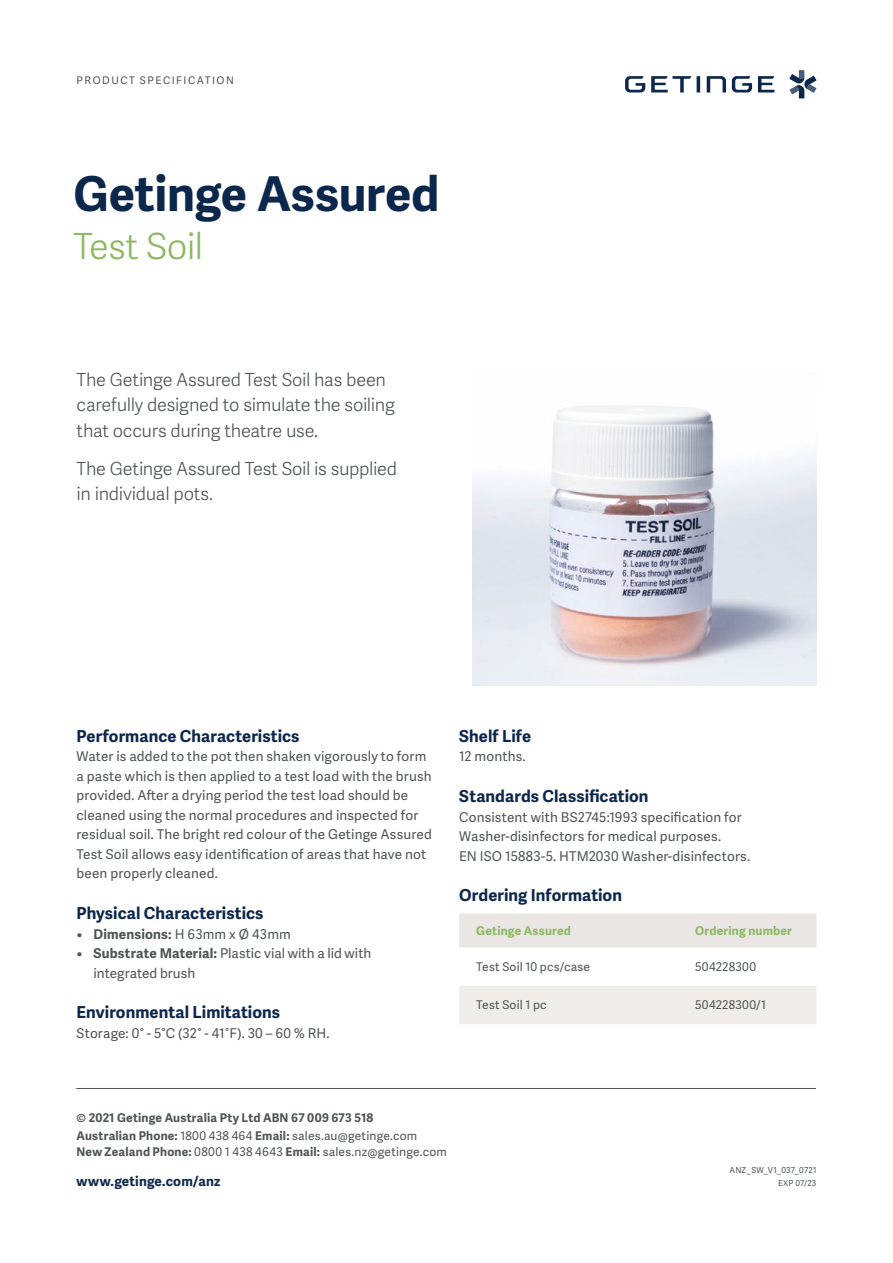
<style>
.page{position:relative;width:893px;height:1263px;background:#fff}
.page>*{position:absolute;margin:0;border:0;box-sizing:border-box;transform-origin:0 0}
.t1{font:700 48px "Adelle Sans";letter-spacing:-.005em;color:#0c274c}
.t2{font:300 36px "Adelle Sans";letter-spacing:-.02em;color:#8cb861}
.t3{font:300 18px/25.5px "Adelle Sans";letter-spacing:-.015em;color:#505353}
.t4{font:700 16.5px "Adelle Sans";letter-spacing:.005em;color:#0c274c}
.t5{font:13.5px/19.5px "Adelle Sans";letter-spacing:.01em;color:#505353}
.t6{font:700 13.5px "Adelle Sans";letter-spacing:.01em;color:#505353}
.t7{font:700 13.5px "Adelle Sans";letter-spacing:.01em;color:#0c274c}
.t8{font:12px "Adelle Sans";letter-spacing:.02em;color:#505353}
.t9{font:700 12px/18px "Adelle Sans";letter-spacing:.015em;color:#505353}
.t10{font:700 12px "Adelle Sans";letter-spacing:.015em;color:#8cb861}
.t11{font:10.5px "Adelle Sans";letter-spacing:.145em;color:#505353}
.t12{font:8.25px/13.5px "Adelle Sans";letter-spacing:.025em;color:#505353;text-align:right}
.s1{font-weight:400}
.s2{font-weight:700}
</style>
<div class="page">
<img style="left:472px;top:405px;width:344px;height:280px">
<svg style="left:789px;top:70px;width:27px;height:28px"></svg>
<svg style="left:758px;top:76px;width:16px;height:16px"></svg>
<svg style="left:651px;top:76px;width:40px;height:16px"></svg>
<svg style="left:697px;top:76px;width:3px;height:16px"></svg>
<svg style="left:625px;top:76px;width:20px;height:16px"></svg>
<svg style="left:732px;top:76px;width:20px;height:16px"></svg>
<svg style="left:707px;top:76px;width:19px;height:16px"></svg>
<hr style="left:76px;top:1088px;width:740px;height:1px;background:#505353">
<div style="left:459px;top:913px;width:357px;height:34px;background:#eae6e4"></div>
<div style="left:459px;top:986px;width:357px;height:38px;background:#efecea"></div>
<p class="t11" style="left:77px;top:75px;width:159px">PRODUCT SPECIFICATION</p>
<h1 class="t1" style="left:73px;top:165px;width:368px">Getinge Assured</h1>
<h2 class="t2" style="left:73px;top:226px;width:131px">Test Soil</h2>
<h3 class="t3" style="left:77px;top:367px;width:320px">The Getinge Assured Test Soil has been carefully designed to simulate the soiling that occurs during theatre use.</h3>
<h3 class="t3" style="left:77px;top:456px;width:322px">The Getinge Assured Test Soil is supplied in individual pots.</h3>
<p class="t4" style="left:77px;top:726px;width:225px">Performance Characteristics</p>
<p class="t5" style="left:77px;top:747px;width:357px">Water is added to the pot then shaken vigorously to form a paste which is then applied to a test load with the brush provided. After a drying period the test load should be cleaned using the normal procedures and inspected for residual soil. The bright red colour of the Getinge Assured Test Soil allows easy identification of areas that have not been properly cleaned.</p>
<p class="t4" style="left:77px;top:903px;width:189px">Physical Characteristics</p>
<p class="t6" style="left:77px;top:925px;width:216px">• Dimensions: <span class="s1">H 63mm x Ø 43mm</span></p>
<p class="t5" style="left:94px;top:944px;width:279px;text-indent:-17px"><span class="s2">• Substrate Material:</span> Plastic vial with a lid with integrated brush</p>
<p class="t4" style="left:77px;top:1002px;width:205px">Environmental Limitations</p>
<p class="t5" style="left:77px;top:1024px;width:254px">Storage: 0° - 5°C (32° - 41°F). 30 – 60 % RH.</p>
<p class="t4" style="left:459px;top:726px;width:73px">Shelf Life</p>
<p class="t5" style="left:459px;top:747px;width:68px">12 months.</p>
<p class="t4" style="left:459px;top:786px;width:191px">Standards Classification</p>
<p class="t5" style="left:459px;top:807px;width:292px">Consistent with BS2745:1993 specification for<br>Washer-disinfectors for medical purposes.<br>EN ISO 15883-5. HTM2030 Washer-disinfectors.</p>
<p class="t4" style="left:459px;top:885px;width:164px">Ordering Information</p>
<p class="t10" style="left:476px;top:923px;width:96px">Getinge Assured</p>
<p class="t10" style="left:695px;top:923px;width:98px">Ordering number</p>
<p class="t8" style="left:476px;top:960px;width:115px">Test Soil 10 pcs/case</p>
<p class="t8" style="left:695px;top:960px;width:62px">504228300</p>
<p class="t8" style="left:476px;top:998px;width:72px">Test Soil 1 pc</p>
<p class="t8" style="left:695px;top:998px;width:72px">504228300/1</p>
<p class="t9" style="left:77px;top:1109px;width:342px">© 2021 Getinge Australia Pty Ltd ABN 67 009 673 518<br>Australian Phone: <span class="s1">1800 438 464</span> Email: <span class="s1">sales.au@getinge.com</span></p>
<p class="t8" style="left:77px;top:1145px;width:372px"><span class="s2">New Zealand Phone:</span> 0800 1 438 4643 <span class="s2">Email:</span> sales.nz@getinge.com</p>
<p class="t7" style="left:77px;top:1173px;width:145px">www.getinge.com/anz</p>
<p class="t12" style="left:730px;top:1163px;width:88px">ANZ_SW_V1_037_0721<br>EXP 07/23</p>
</div>
